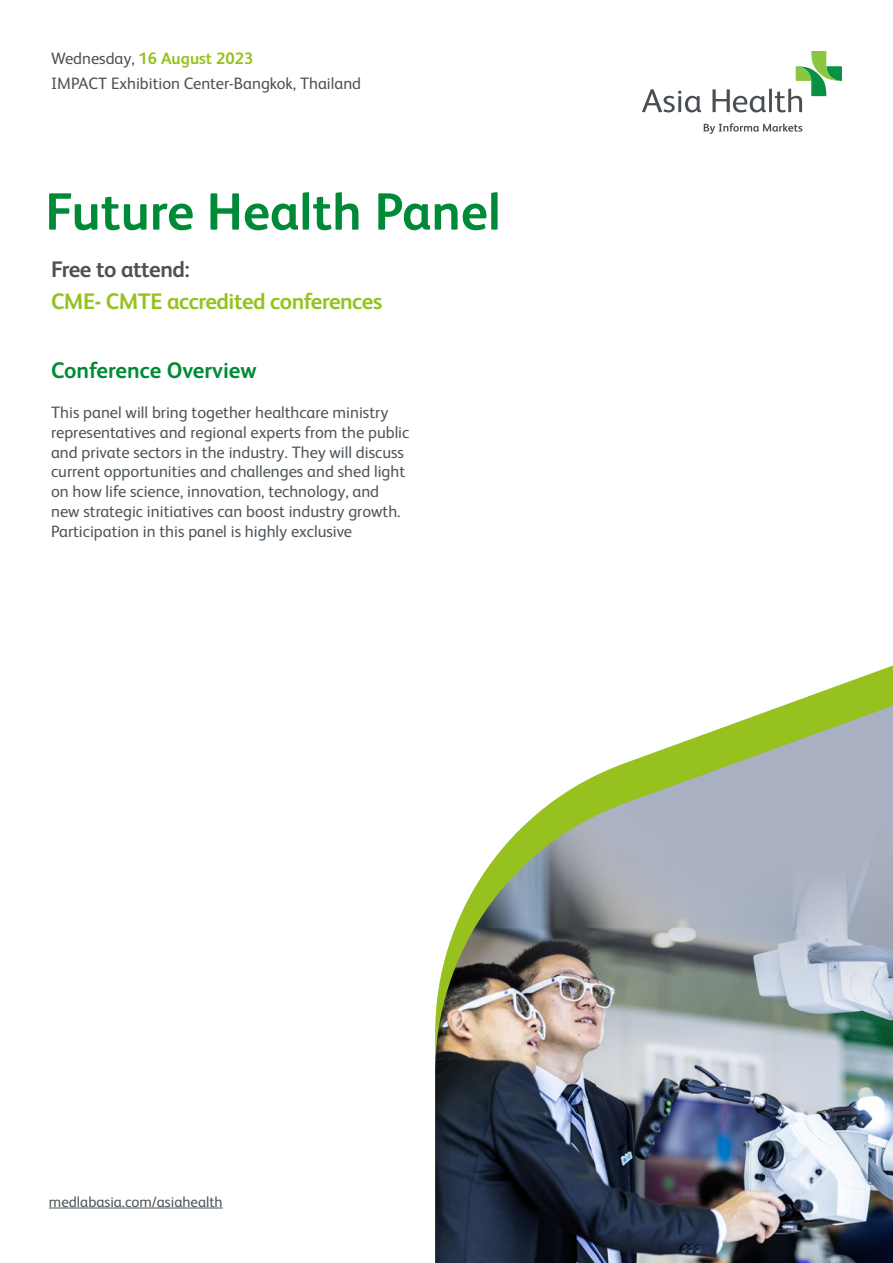
<style>
.page{position:relative;width:893px;height:1263px;background:#fff}
.page>*{position:absolute;margin:0;border:0;box-sizing:border-box;transform-origin:0 0}
.t1{font:700 52.5px "FS Albert";color:#008a38}
.t2{font:700 22.5px "FS Albert";letter-spacing:-.02em;color:#96c11e}
.t3{font:700 22.5px "FS Albert";color:#008a38}
.t4{font:700 22.5px "FS Albert";letter-spacing:-.02em;color:#504f53}
.t5{font:16.5px/19.8px "FS Albert";color:#4d555b}
.t6{font:16.5px/25.5px "FS Albert";color:#504f53}
.t7{font:15px "FS Albert";color:#4d555b}
.s1{font-weight:700;color:#96c11e}
</style>
<div class="page">
<svg style="left:790px;top:665px;width:103px;height:38px"></svg>
<img style="left:435px;top:706px;width:458px;height:557px">
<svg style="left:642px;top:89px;width:59px;height:23px"></svg>
<svg style="left:712px;top:51px;width:130px;height:61px"></svg>
<svg style="left:704px;top:123px;width:98px;height:11px"></svg>
<hr style="left:49px;top:1207px;width:174px;height:1px;background:#4d555b">
<p class="t6" style="left:51px;top:45px;width:312px">Wednesday, <span class="s1">16 August 2023<br></span>IMPACT Exhibition Center-Bangkok, Thailand</p>
<h1 class="t1" style="left:45px;top:181px;width:457px">Future Health Panel</h1>
<h2 class="t4" style="left:51px;top:256px;width:140px">Free to attend:</h2>
<h2 class="t2" style="left:51px;top:288px;width:333px">CME- CMTE accredited conferences</h2>
<h2 class="t3" style="left:51px;top:358px;width:207px">Conference Overview</h2>
<p class="t5" style="left:51px;top:402px;width:360px">This panel will bring together healthcare ministry representatives and regional experts from the public and private sectors in the industry. They will discuss current opportunities and challenges and shed light on how life science, innovation, technology, and new strategic initiatives can boost industry growth.<br>Participation in this panel is highly exclusive</p>
<p class="t7" style="left:49px;top:1191px;width:175px">medlabasia.com/asiahealth</p>
</div>
